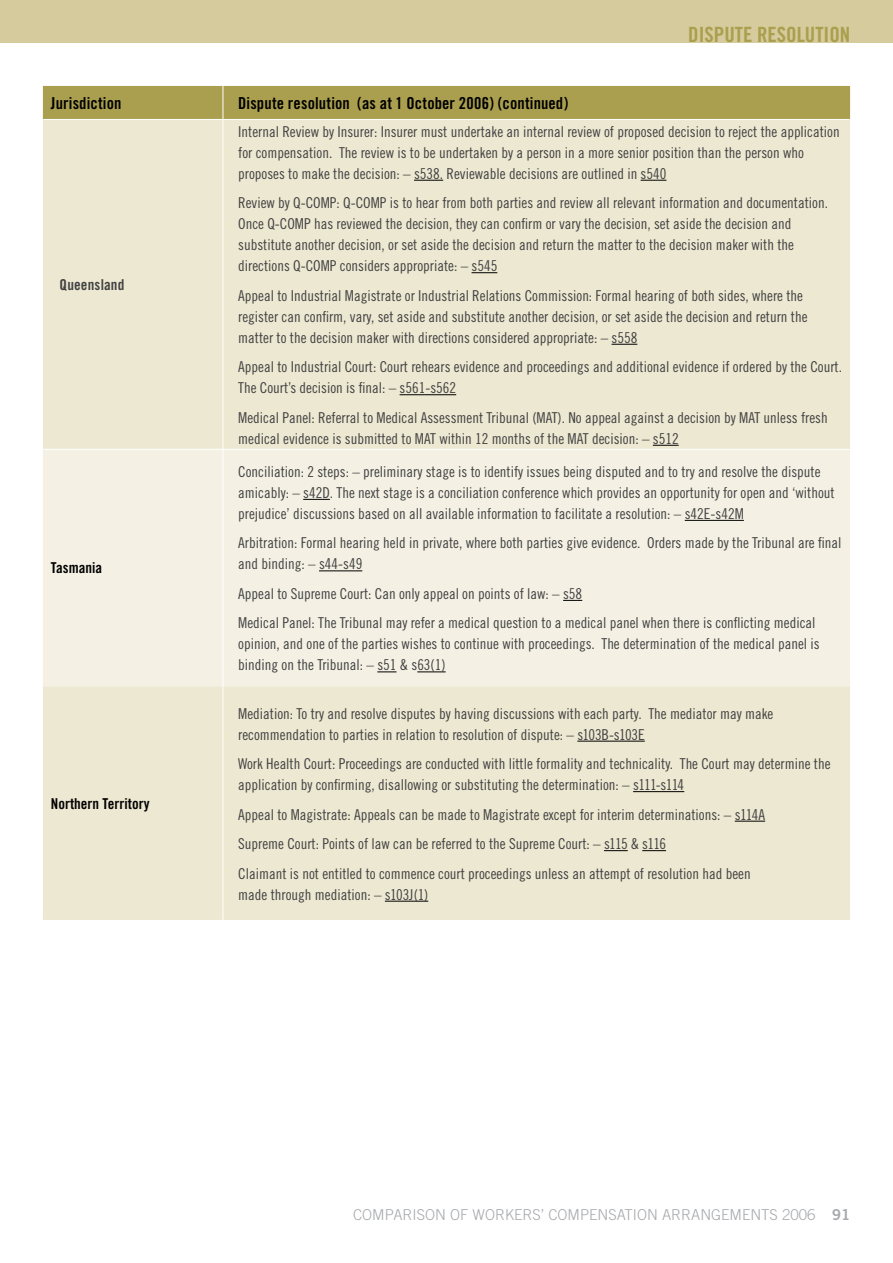
<style>
.page{position:relative;width:893px;height:1263px;background:#fff}
.page>*{position:absolute;margin:0;border:0;box-sizing:border-box;transform-origin:0 0}
.t1{font:21px "Trade Gothic Bold Cond Twenty";color:#aa9f4e}
.t2{font:16.5px "Trade Gothic Bold Cond Twenty";letter-spacing:.015em;color:#000}
.t3{font:15px/21px "Trade Gothic Cond Eighteen";color:#414142}
.t4{font:300 15px "Trade Gothic";color:#a7a9ac}
.t5{font:15px "Trade Gothic Bold Cond Twenty";color:#000}
.t6{font:15px "Trade Gothic Bold Cond Twenty";letter-spacing:.01em;color:#414142}
.s1{font-family:"Trade Gothic Bold Two";font-weight:400}
</style>
<div class="page">
<div style="left:0;top:0;width:893px;height:43px;background:#d5cb9c"></div>
<div style="left:43px;top:86px;width:807px;height:33px;background:#aa9f4e"></div>
<div style="left:43px;top:120px;width:807px;height:800px;background:#ede8d1"></div>
<div style="left:43px;top:450px;width:807px;height:236px;background:#f4f1e4"></div>
<hr style="left:43px;top:449px;width:187px;height:1px;background:#fff">
<hr style="left:230px;top:449px;width:620px;height:1px;background:#fff">
<svg style="left:414px;top:180px;width:29px;height:1px"></svg>
<svg style="left:641px;top:180px;width:25px;height:1px"></svg>
<svg style="left:471px;top:272px;width:26px;height:1px"></svg>
<svg style="left:611px;top:344px;width:26px;height:1px"></svg>
<hr style="left:400px;top:394px;width:56px;height:1px;background:#000">
<svg style="left:653px;top:445px;width:26px;height:1px"></svg>
<svg style="left:303px;top:499px;width:27px;height:1px"></svg>
<hr style="left:685px;top:520px;width:59px;height:1px;background:#000">
<hr style="left:319px;top:570px;width:43px;height:1px;background:#000">
<svg style="left:563px;top:600px;width:19px;height:1px"></svg>
<svg style="left:377px;top:671px;width:19px;height:1px"></svg>
<svg style="left:417px;top:671px;width:29px;height:1px"></svg>
<hr style="left:577px;top:741px;width:68px;height:1px;background:#000">
<hr style="left:633px;top:791px;width:51px;height:1px;background:#000">
<hr style="left:735px;top:821px;width:30px;height:1px;background:#000">
<svg style="left:604px;top:850px;width:24px;height:1px"></svg>
<svg style="left:642px;top:850px;width:24px;height:1px"></svg>
<hr style="left:385px;top:901px;width:43px;height:1px;background:#000">
<hr style="left:223px;top:85px;width:1px;height:1158px;background:#fff">
<p class="t2" style="left:51px;top:93px;width:72px">Jurisdiction</p>
<p class="t2" style="left:238px;top:93px;width:331px">Dispute resolution (as at 1 October 2006) (continued)</p>
<h1 class="t1" style="left:684px;top:22px;width:168px">D ispute Resolution</h1>
<p class="t6" style="left:59px;top:276px;width:66px">Queensland</p>
<p class="t5" style="left:51px;top:559px;width:53px">Tasmania</p>
<p class="t5" style="left:51px;top:794px;width:100px">Northern Territory</p>
<p class="t3" style="left:238px;top:121px;width:603px">Internal Review by Insurer: Insurer must undertake an internal review of proposed decision to reject the application for compensation. The review is to be undertaken by a person in a more senior position than the person who proposes to make the decision: – s538. Reviewable decisions are outlined in s540</p>
<p class="t3" style="left:238px;top:192px;width:591px">Review by Q-COMP: Q-COMP is to hear from both parties and review all relevant information and documentation.<br>Once Q-COMP has reviewed the decision, they can confirm or vary the decision, set aside the decision and substitute another decision, or set aside the decision and return the matter to the decision maker with the directions Q-COMP considers appropriate: – s545</p>
<p class="t3" style="left:238px;top:285px;width:571px">Appeal to Industrial Magistrate or Industrial Relations Commission: Formal hearing of both sides, where the register can confirm, vary, set aside and substitute another decision, or set aside the decision and return the matter to the decision maker with directions considered appropriate: – s558</p>
<p class="t3" style="left:238px;top:356px;width:605px">Appeal to Industrial Court: Court rehears evidence and proceedings and additional evidence if ordered by the Court.<br>The Court’s decision is final: – s561-s562</p>
<p class="t3" style="left:238px;top:407px;width:591px">Medical Panel: Referral to Medical Assessment Tribunal (MAT). No appeal against a decision by MAT unless fresh medical evidence is submitted to MAT within 12 months of the MAT decision: – s512</p>
<p class="t3" style="left:238px;top:461px;width:598px">Conciliation: 2 steps: – preliminary stage is to identify issues being disputed and to try and resolve the dispute amicably: – s42D. The next stage is a conciliation conference which provides an opportunity for open and ‘without prejudice’ discussions based on all available information to facilitate a resolution: – s42E-s42M</p>
<p class="t3" style="left:238px;top:532px;width:605px">Arbitration: Formal hearing held in private, where both parties give evidence. Orders made by the Tribunal are final and binding: – s44-s49</p>
<p class="t3" style="left:238px;top:579px;width:579px;line-height:29.5px">Appeal to Supreme Court: Can only appeal on points of law: – s58<br>Medical Panel: The Tribunal may refer a medical question to a medical panel when there is conflicting medical</p>
<p class="t3" style="left:238px;top:633px;width:583px">opinion, and one of the parties wishes to continue with proceedings. The determination of the medical panel is binding on the Tribunal: – s51 &amp; s63(1)</p>
<p class="t3" style="left:238px;top:703px;width:537px">Mediation: To try and resolve disputes by having discussions with each party. The mediator may make recommendation to parties in relation to resolution of dispute: – s103B-s103E</p>
<p class="t3" style="left:238px;top:753px;width:594px">Work Health Court: Proceedings are conducted with little formality and technicality. The Court may determine the application by confirming, disallowing or substituting the determination: – s111-s114</p>
<p class="t3" style="left:238px;top:799px;width:528px;line-height:29.5px">Appeal to Magistrate: Appeals can be made to Magistrate except for interim determinations: – s114A<br>Supreme Court: Points of law can be referred to the Supreme Court: – s115 &amp; s116<br>Claimant is not entitled to commence court proceedings unless an attempt of resolution had been</p>
<p class="t3" style="left:238px;top:884px;width:192px">made through mediation: – s103J(1)</p>
<p class="t4" style="left:353px;top:1206px;width:495px">COMPARISON OF WORKERS’ COMPENSATION ARRANGEMENTS 2006 <span class="s1">91</span></p>
</div>
